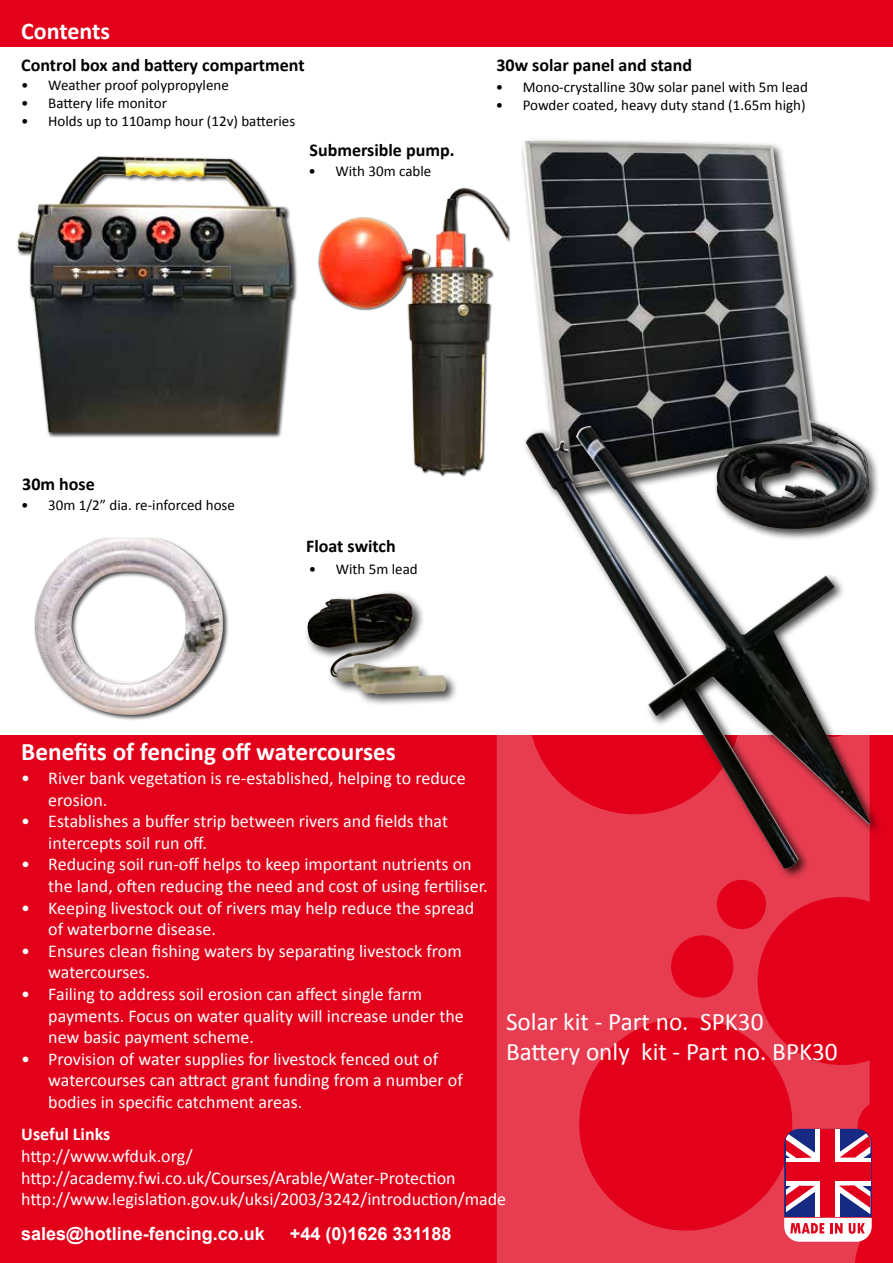
<style>
.page{position:relative;width:893px;height:1263px;background:#fff}
.page>*{position:absolute;margin:0;border:0;box-sizing:border-box;transform-origin:0 0}
.t1{font:25.2px/30.3px "Calibri";color:#fff}
.t2{font:700 25.2px "Calibri";color:#fff}
.t3{font:700 24px "Calibri";color:#fff}
.t4{font:18px/21.6px "Calibri";color:#fff}
.t5{font:700 18px "Calibri";color:#000}
.t6{font:700 18px "Arial";color:#fff}
.t7{font:700 18px "Calibri";color:#fff}
.t8{font:15px "Calibri";color:#000}
</style>
<div class="page">
<div style="left:0;top:0;width:893px;height:47px;background:#e2001a"></div>
<div style="left:0;top:736px;width:893px;height:527px;background:#e2001a"></div>
<svg style="left:497px;top:736px;width:373px;height:527px;fill:#e83d50"></svg>
<svg style="left:784px;top:1129px;width:88px;height:113px"></svg>
<div style="left:33px;top:537px;width:196px;height:184px;background:#000;opacity:.75"></div>
<img style="left:33px;top:539px;width:192px;height:179px">
<div style="left:16px;top:154px;width:282px;height:284px;background:#000;opacity:.75"></div>
<img style="left:18px;top:156px;width:275px;height:276px">
<img style="left:523px;top:141px;width:299px;height:287px">
<div style="left:522px;top:428px;width:288px;height:453px;background:#000;opacity:.75"></div>
<img style="left:525px;top:431px;width:273px;height:438px">
<div style="left:573px;top:423px;width:310px;height:413px;background:#000;opacity:.75"></div>
<img style="left:576px;top:426px;width:295px;height:399px">
<div style="left:304px;top:590px;width:155px;height:117px;background:#000;opacity:.75"></div>
<img style="left:306px;top:593px;width:140px;height:101px">
<img style="left:319px;top:188px;width:188px;height:287px">
<h2 class="t3" style="left:21px;top:16px;width:90px">Contents</h2>
<p class="t5" style="left:21px;top:53px;width:285px">Control box and battery compartment</p>
<p class="t5" style="left:496px;top:53px;width:197px">30w solar panel and stand</p>
<p class="t8" style="left:21px;top:75px;width:209px">• Weather proof polypropylene</p>
<p class="t8" style="left:21px;top:93px;width:147px">• Battery life monitor</p>
<p class="t8" style="left:21px;top:111px;width:275px">• Holds up to 110amp hour (12v) batteries</p>
<p class="t8" style="left:496px;top:77px;width:314px">• Mono-crystalline 30w solar panel with 5m lead</p>
<p class="t8" style="left:496px;top:95px;width:311px">• Powder coated, heavy duty stand (1.65m high)</p>
<p class="t5" style="left:310px;top:138px;width:146px">Submersible pump.</p>
<p class="t8" style="left:308px;top:161px;width:124px">• With 30m cable</p>
<p class="t5" style="left:22px;top:472px;width:74px">30m hose</p>
<p class="t8" style="left:21px;top:495px;width:215px">• 30m 1/2” dia. re-inforced hose</p>
<p class="t5" style="left:306px;top:535px;width:91px">Float switch</p>
<p class="t8" style="left:309px;top:559px;width:111px">• With 5m lead</p>
<h1 class="t2" style="left:21px;top:735px;width:376px">Benefits of fencing off watercourses</h1>
<p class="t4" style="left:48px;top:767px;width:419px;text-indent:-27px">• River bank vegetation is re-established, helping to reduce erosion.</p>
<p class="t4" style="left:48px;top:810px;width:401px;text-indent:-27px">• Establishes a buffer strip between rivers and fields that intercepts soil run off.</p>
<p class="t4" style="left:48px;top:854px;width:441px;text-indent:-27px">• Reducing soil run-off helps to keep important nutrients on the land, often reducing the need and cost of using fertiliser.</p>
<p class="t4" style="left:48px;top:897px;width:427px;text-indent:-27px">• Keeping livestock out of rivers may help reduce the spread of waterborne disease.</p>
<p class="t4" style="left:48px;top:940px;width:415px;text-indent:-27px">• Ensures clean fishing waters by separating livestock from watercourses.</p>
<p class="t4" style="left:48px;top:983px;width:417px;text-indent:-27px">• Failing to address soil erosion can affect single farm payments. Focus on water quality will increase under the new basic payment scheme.</p>
<p class="t4" style="left:48px;top:1048px;width:416px;text-indent:-27px">• Provision of water supplies for livestock fenced out of watercourses can attract grant funding from a number of bodies in specific catchment areas.</p>
<h1 class="t1" style="left:506px;top:1006px;width:333px">Solar kit - Part no. SPK30<br>Battery only kit - Part no. BPK30</h1>
<p class="t7" style="left:21px;top:1123px;width:91px">Useful Links</p>
<p class="t4" style="left:21px;top:1145px;width:486px">http://www.wfduk.org/ http://academy.fwi.co.uk/Courses/Arable/Water-Protection http://www.legislation.gov.uk/uksi/2003/3242/introduction/made</p>
<p class="t6" style="left:21px;top:1221px;width:245px">sales@hotline-fencing.co.uk</p>
<p class="t6" style="left:290px;top:1221px;width:163px">+44 (0)1626 331188</p>
</div>
